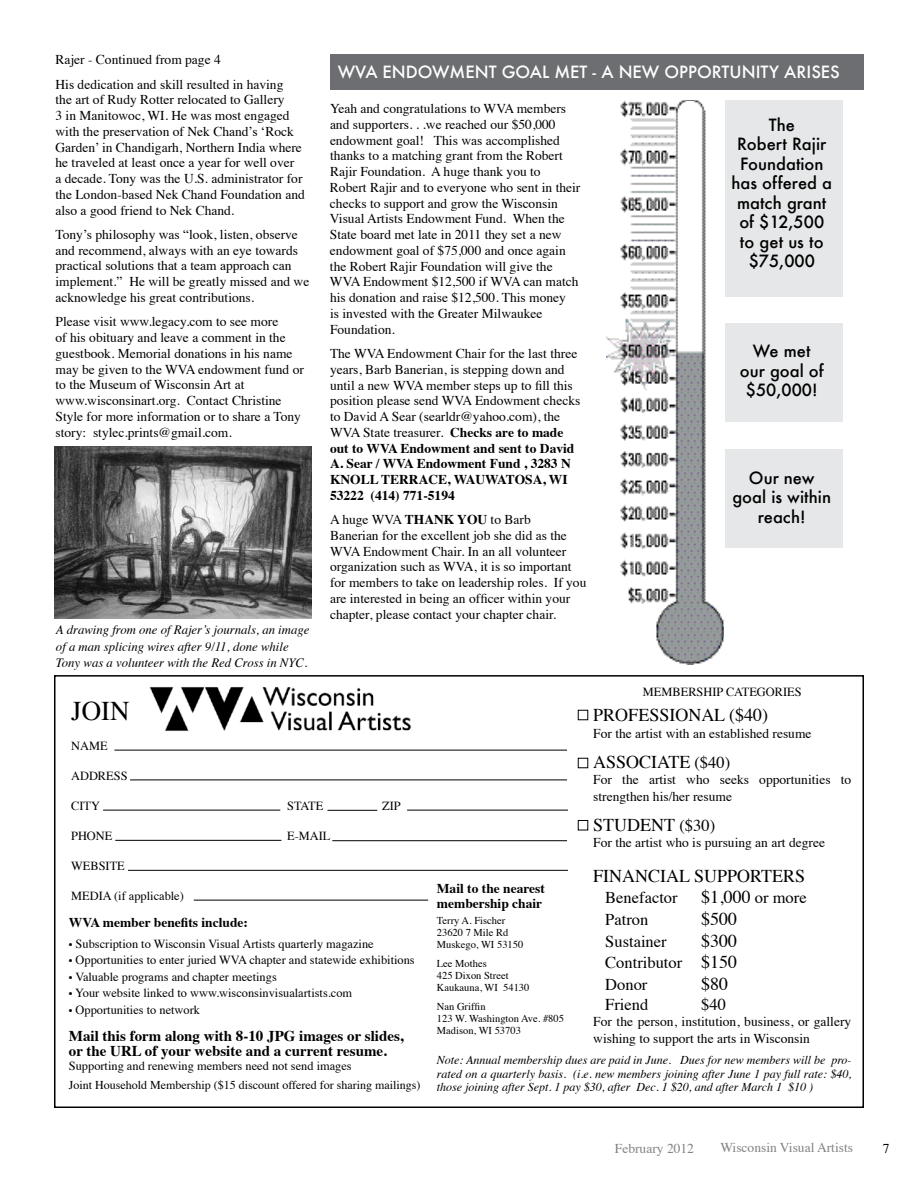
<style>
.page{position:relative;width:918px;height:1188px;background:#fff}
.page>*{position:absolute;margin:0;border:0;box-sizing:border-box;transform-origin:0 0}
.t1{font:27px "Times";color:#000}
.t2{font:18px "Times";color:#000}
.t3{font:500 16.5px/19.5px "Futura";color:#000;text-align:center}
.t4{font:16.5px/21.6px "Times";color:#000}
.t5{font:500 16.5px "Futura";color:#fff}
.t6{font:700 15px/15px "Times";color:#000}
.t7{font:13.5px/15.8px "Times";color:#000}
.t8{font:700 13.5px/15.8px "Times";color:#000}
.t9{font:13.5px "Times";color:#808285}
.t10{font:italic 12.75px/16.5px "Times";color:#000}
.t11{font:12.3px "Times";color:#000}
.t12{font:italic 12px/13.5px "Times";color:#000;text-align:justify}
.t13{font:12px "Times";color:#000}
.t14{font:10.5px/12.3px "Times";color:#000}
.s1{font-weight:400}
.s2{font-weight:700}
.s3{font-size:18px}
.s4{font-size:16.5px}
.s5{font-size:10.5px}
</style>
<div class="page">
<div style="left:725px;top:100px;width:118px;height:197px;background:#e6e7e8"></div>
<div style="left:725px;top:323px;width:118px;height:98px;background:#e6e7e8"></div>
<div style="left:725px;top:450px;width:118px;height:98px;background:#e6e7e8"></div>
<img style="left:149px;top:687px;width:263px;height:44px">
<div style="left:54px;top:675px;width:810px;height:433px;border:2px solid #000"></div>
<div style="left:578px;top:820px;width:10px;height:10px;border:1px solid #000"></div>
<hr style="left:114px;top:750px;width:453px;height:1px;background:#000">
<hr style="left:128px;top:870px;width:440px;height:1px;background:#000">
<hr style="left:194px;top:900px;width:234px;height:1px;background:#000">
<hr style="left:130px;top:780px;width:437px;height:1px;background:#000">
<hr style="left:103px;top:810px;width:177px;height:1px;background:#000">
<hr style="left:115px;top:840px;width:166px;height:1px;background:#000">
<hr style="left:407px;top:810px;width:161px;height:1px;background:#000">
<hr style="left:327px;top:810px;width:50px;height:1px;background:#000">
<hr style="left:332px;top:840px;width:235px;height:1px;background:#000">
<img style="left:54px;top:447px;width:258px;height:171px">
<div style="left:330px;top:54px;width:534px;height:36px;background:#6d6e71"></div>
<img style="left:606px;top:100px;width:117px;height:565px">
<p class="t7" style="left:56px;top:46px;width:229px;line-height:24.5px">Rajer - Continued from page 4<br>His dedication and skill resulted in having</p>
<p class="t7" style="left:56px;top:91px;width:251px">the art of Rudy Rotter relocated to Gallery<br>3 in Manitowoc, WI . He was most engaged with the preservation of Nek Chand’s ‘Rock Garden’ in Chandigarh, Northern India where he traveled at least once a year for well over<br>a decade. Tony was the U.S. administrator for the London-based Nek Chand Foundation and also a good friend to Nek Chand.</p>
<p class="t7" style="left:56px;top:225px;width:255px">Tony’s philosophy was “look, listen, observe and recommend, always with an eye towards practical solutions that a team approach can implement.” He will be greatly missed and we acknowledge his great contributions.</p>
<p class="t7" style="left:56px;top:313px;width:238px">Please visit www.legacy.com to see more of his obituary and leave a comment in the guestbook. Memorial donations in his name may be given to the WVA</p>
<p class="t7" style="left:56px;top:360px;width:250px;text-indent:143px">endowment fund or to the Museum of Wisconsin Art at www.wisconsinart.org. Contact Christine Style for more information or to share a Tony story: stylec.prints@gmail.com.</p>
<p class="t10" style="left:56px;top:621px;width:255px">A drawing from one of Rajer’s journals, an image of a man splicing wires after 9/11, done while<br>Tony was a volunteer with the Red Cross in NYC.</p>
<p class="t5" style="left:338px;top:60px;width:504px">WVA Endowm ent goal m et - a new opportunity arises</p>
<p class="t7" style="left:330px;top:100px;width:165px">Yeah and congratulations to WVA</p>
<p class="t7" style="left:330px;top:100px;width:252px;text-indent:187px">members and supporters. . .we reached our $50,000 endowment goal! This was accomplished thanks to a matching grant from the Robert Rajir Foundation. A huge thank you to Robert Rajir and to everyone who sent in their checks to support and grow the Wisconsin Visual Artists Endowment Fund. When the State board met late in 2011 they set a new endowment goal of $75,000 and once again the Robert Rajir Foundation will give the<br>WVA</p>
<p class="t7" style="left:363px;top:273px;width:139px">Endowment $12,500 if WVA</p>
<p class="t7" style="left:330px;top:273px;width:250px;text-indent:194px">can match his donation and raise $12,500. This money<br>is invested with the Greater Milwaukee<br>Foundation.</p>
<p class="t7" style="left:330px;top:344px;width:36px">The WVA</p>
<p class="t7" style="left:330px;top:344px;width:249px;text-indent:57px">Endowment Chair for the last three years, Barb Banerian, is stepping down and until a new WVA member steps up to fill this position please send WVA</p>
<p class="t7" style="left:330px;top:392px;width:252px;text-indent:145px">Endowment checks to David A Sear (searldr@yahoo.com), the<br>WVA</p>
<p class="t8" style="left:330px;top:423px;width:246px;text-indent:33px"><span class="s1">State treasurer.</span> Checks are to made out to WVA Endowment and sent to David<br>A. Sear / WVA Endowment Fund , 3283 N<br>KNOLL TERRACE, WAUWATOSA, WI<br>53222 (414) 771-5194</p>
<p class="t7" style="left:330px;top:511px;width:53px">A huge WVA</p>
<p class="t7" style="left:330px;top:511px;width:238px;text-indent:75px"><span class="s2">THANK YOU</span> to Barb<br>Banerian for the excellent job she did as the<br>WVA</p>
<p class="t7" style="left:330px;top:542px;width:238px;text-indent:33px">Endowment Chair. In an all volunteer organization such as WVA</p>
<p class="t7" style="left:330px;top:558px;width:258px;text-indent:144px">, it is so important for members to take on leadership roles. If you are interested in being an officer within your chapter, please contact your chapter chair.</p>
<p class="t3" style="left:732px;top:115px;width:102px">The<br>Robert Rajir<br>Foundation has offered a match grant of $12,500 to get us to $75,000</p>
<p class="t3" style="left:740px;top:341px;width:85px">We met our goal of $50,000!</p>
<p class="t3" style="left:732px;top:468px;width:100px">Our new goal is within reach!</p>
<p class="t11" style="left:643px;top:680px;width:92px">MEMBERS HIP CAT</p>
<p class="t11" style="left:749px;top:680px;width:52px">EGORIES</p>
<h2 class="t2" style="left:593px;top:698px;width:68px">PROFESSIONAL</h2>
<h2 class="t2" style="left:729px;top:698px;width:40px">($40)</h2>
<p class="t7" style="left:593px;top:724px;width:220px">For the artist with an established resume</p>
<h2 class="t2" style="left:593px;top:745px;width:12px">ASSOCIAT</h2>
<p class="t4" style="left:679px;top:750px;width:52px"><span class="s3">E</span> ($40)</p>
<p class="t7" style="left:593px;top:770px;width:260px;line-height:16.5px">For the artist who seeks opportunities to strengthen his/her resume</p>
<h2 class="t2" style="left:593px;top:808px;width:12px">STU</h2>
<p class="t4" style="left:627px;top:813px;width:89px"><span class="s3">DENT</span> ($30)</p>
<p class="t7" style="left:593px;top:834px;width:233px">For the artist who is pursuing an art degree</p>
<h2 class="t2" style="left:593px;top:859px;width:22px">FINANCIAL</h2>
<h2 class="t2" style="left:694px;top:859px;width:56px">SUPPORT</h2>
<h2 class="t2" style="left:772px;top:859px;width:23px">ERS</h2>
<p class="t4" style="left:605px;top:886px;width:74px">Benefactor</p>
<h2 class="t2" style="left:701px;top:881px;width:107px">$1,000 <span class="s4">or more</span></h2>
<p class="t4" style="left:605px;top:907px;width:45px">Patron</p>
<h2 class="t2" style="left:701px;top:902px;width:37px">$500</h2>
<p class="t4" style="left:605px;top:929px;width:63px">Sustainer</p>
<h2 class="t2" style="left:701px;top:924px;width:37px">$300</h2>
<p class="t4" style="left:605px;top:950px;width:133px">Contributor <span class="s3">$150<br></span>Donor</p>
<h1 class="t1" style="left:71px;top:685px;width:60px">Join</h1>
<p class="t11" style="left:71px;top:734px;width:11px">NAM</p>
<p class="t11" style="left:100px;top:734px;width:9px">E</p>
<p class="t11" style="left:71px;top:764px;width:50px">ADDRESS</p>
<p class="t11" style="left:71px;top:794px;width:30px">CIT Y</p>
<p class="t11" style="left:245px;top:794px;width:16px">STAT</p>
<p class="t11" style="left:316px;top:794px;width:9px">E</p>
<p class="t11" style="left:382px;top:794px;width:20px">ZIP</p>
<p class="t11" style="left:71px;top:824px;width:43px">PHONE</p>
<p class="t11" style="left:287px;top:824px;width:21px">E-MAIL</p>
<p class="t11" style="left:71px;top:854px;width:55px">WEBSITE</p>
<p class="t11" style="left:71px;top:884px;width:114px">MEDIA (if applicable)</p>
<p class="t8" style="left:437px;top:879px;width:110px;line-height:15.3px">Mail to the nearest membership chair</p>
<p class="t14" style="left:437px;top:913px;width:88px">Terry A. Fischer<br>23620 7 Mile Rd<br>Muskego, WI 53150</p>
<p class="t14" style="left:437px;top:956px;width:94px">Lee Mothes<br>425 Dixon Street<br>Kaukauna, WI 54130</p>
<p class="t14" style="left:437px;top:999px;width:129px">Nan Griffin<br>123 W. Washington Ave. #805<br>Madison, WI 53703</p>
<p class="t8" style="left:69px;top:913px;width:181px">WVA member benefits include:</p>
<p class="t11" style="left:69px;top:932px;width:306px"><span class="s5">•</span> Subscription to Wisconsin Visual Artists quarterly magazine</p>
<p class="t11" style="left:69px;top:949px;width:161px"><span class="s5">•</span> Opportunities to enter juried WVA</p>
<p class="t11" style="left:249px;top:949px;width:167px">chapter and statewide exhibitions</p>
<p class="t11" style="left:69px;top:965px;width:209px"><span class="s5">•</span> Valuable programs and chapter meetings</p>
<p class="t11" style="left:69px;top:982px;width:285px"><span class="s5">•</span> Your website linked to www.wisconsinvisualartists.com</p>
<p class="t11" style="left:69px;top:998px;width:133px"><span class="s5">•</span> Opportunities to network</p>
<p class="t6" style="left:69px;top:1027px;width:336px">Mail this form along with 8-10 JPG images or slides, or the URL of your website and a current resume.</p>
<p class="t11" style="left:69px;top:1054px;width:284px">Supporting and renewing members need not send images</p>
<p class="t13" style="left:69px;top:1074px;width:353px">Joint Household Membership ($15 discount offered for sharing mailings)</p>
<h2 class="t2" style="left:701px;top:967px;width:28px">$80</h2>
<p class="t4" style="left:605px;top:992px;width:45px">Friend</p>
<p class="t4" style="left:701px;top:992px;width:26px">$40</p>
<p class="t7" style="left:593px;top:1012px;width:259px;line-height:16.5px">For the person, institution, business, or gallery wishing to support the arts in Wisconsin</p>
<p class="t12" style="left:437px;top:1053px;width:416px">Note: Annual membership dues are paid in June. Dues for new members will be pro&shy;rated on a quarterly basis. (i.e. new members joining after June 1 pay full rate: $40, those joining after Sept. 1 pay $30, after Dec. 1 $20, and after March 1 $10 )</p>
<p class="t9" style="left:615px;top:1135px;width:81px">February 2012</p>
<p class="t9" style="left:720px;top:1135px;width:134px">Wisconsin Visual Artists</p>
<p class="t7" style="left:883px;top:1139px;width:8px">7</p>
</div>
